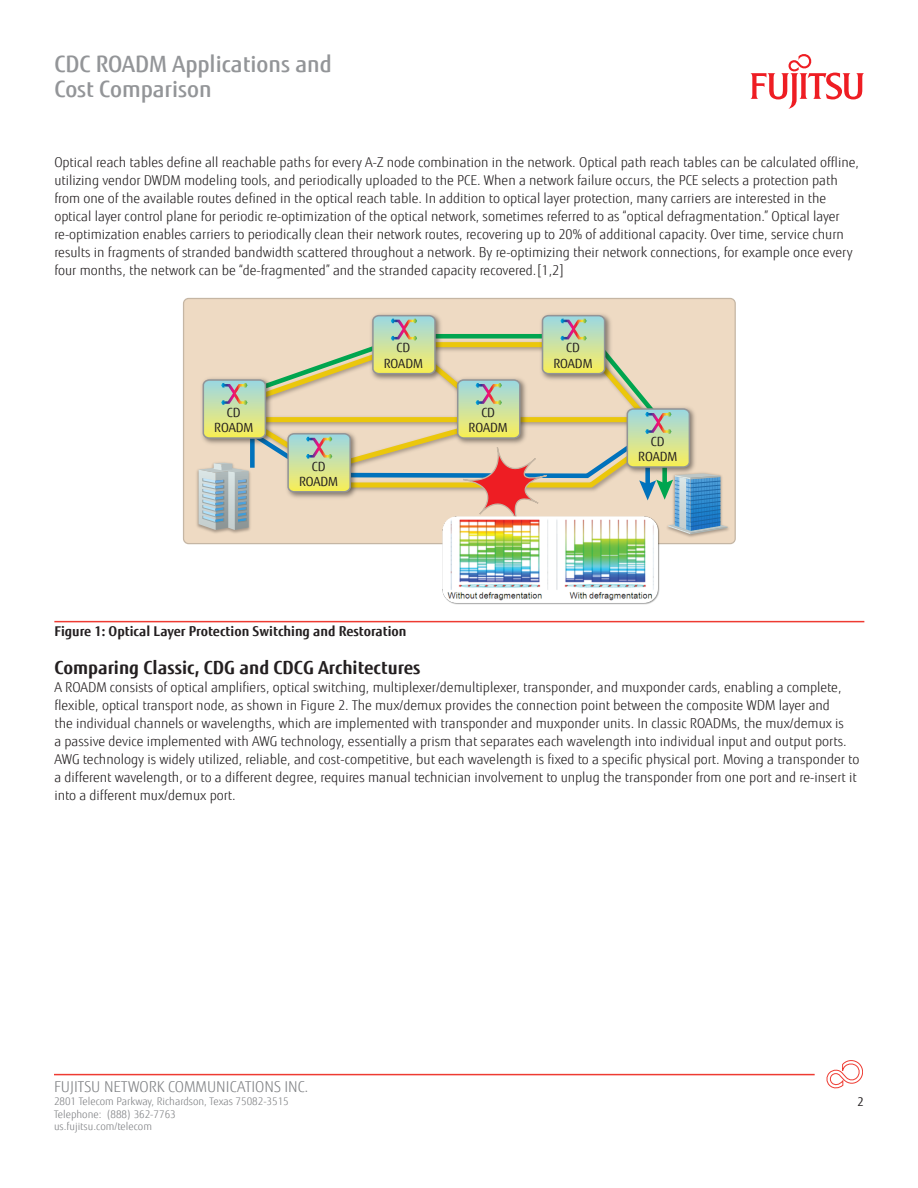
<style>
.page{position:relative;width:918px;height:1188px;background:#fff}
.page>*{position:absolute;margin:0;border:0;box-sizing:border-box;transform-origin:0 0}
.page_header{font:500 22.5px/25.5px "Fujitsu Sans";color:#939598}
.Section_Title{font:700 18px "Fujitsu Sans";color:#231f20}
.t1{font:300 15px "Fujitsu Sans";color:#808285}
.Body_Text{font:300 13.5px/18px "Fujitsu Sans";color:#231f20}
.t2{font:700 13.5px "Fujitsu Sans";color:#231f20}
.t3{font:12.6px/15.1px "Fujitsu Sans";color:#231f20;text-align:center}
.t4{font:12px "Fujitsu Sans";color:#231f20}
.t5{font:300 10.5px/12.6px "Fujitsu Sans";color:#808285}
</style>
<div class="page">
<svg style="left:751px;top:54px;width:113px;height:55px"></svg>
<hr style="left:54px;top:1074px;width:761px;height:1px;background:#ee3b32">
<svg style="left:827px;top:1060px;width:36px;height:28px"></svg>
<hr style="left:54px;top:621px;width:810px;height:1px;background:#ee3b32">
<div style="left:184px;top:298px;width:551px;height:246px;background:#eedac3;border-radius:5px"></div>
<div style="left:183px;top:298px;width:553px;height:246px;border:1px solid #c5b6a4;border-radius:5px"></div>
<img style="left:196px;top:469px;width:3px;height:59px">
<svg style="left:199px;top:314px;width:529px;height:220px"></svg>
<img style="left:441px;top:516px;width:219px;height:89px">
<p class="page_header" style="left:54px;top:51px;width:279px">CDC ROADM Applications and<br>Cost Comparison</p>
<p class="Body_Text" style="left:54px;top:153px;width:806px">Optical reach tables define all reachable paths for every A-Z node combination in the network. Optical path reach tables can be calculated offline, utilizing vendor DWDM modeling tools, and periodically uploaded to the PCE. When a network failure occurs, the PCE selects a protection path from one of the available routes defined in the optical reach table. In addition to optical layer protection, many carriers are interested in the optical layer control plane for periodic re-optimization of the optical network, sometimes referred to as “optical defragmentation.” Optical layer re-optimization enables carriers to periodically clean their network routes, recovering up to 20% of additional capacity. Over time, service churn results in fragments of stranded bandwidth scattered throughout a network. By re-optimizing their network connections, for example once every four months, the network can be “de-fragmented” and the stranded capacity recovered.[1,2]</p>
<p class="t3" style="left:384px;top:341px;width:41px">CD<br>ROADM</p>
<p class="t3" style="left:214px;top:405px;width:41px">CD<br>ROADM</p>
<p class="t3" style="left:469px;top:405px;width:41px">CD<br>ROADM</p>
<p class="t3" style="left:299px;top:459px;width:41px">CD<br>ROADM</p>
<p class="t3" style="left:553px;top:341px;width:41px">CD<br>ROADM</p>
<p class="t3" style="left:638px;top:434px;width:41px">CD<br>ROADM</p>
<p class="t2" style="left:54px;top:623px;width:354px">Figure 1: Optical Layer Protection Switching and Restoration</p>
<p class="Section_Title" style="left:54px;top:656px;width:368px">Comparing Classic, CDG and CDCG Architectures</p>
<p class="Body_Text" style="left:54px;top:679px;width:807px">A ROADM consists of optical amplifiers, optical switching, multiplexer/demultiplexer, transponder, and muxponder cards, enabling a complete, flexible, optical transport node, as shown in Figure 2. The mux/demux provides the connection point between the composite WDM layer and<br>the individual channels or wavelengths, which are implemented with transponder and muxponder units. In classic ROADMs, the mux/demux is<br>a passive device implemented with AWG technology, essentially a prism that separates each wavelength into individual input and output ports.<br>AWG technology is widely utilized, reliable, and cost-competitive, but each wavelength is fixed to a specific physical port. Moving a transponder to a different wavelength, or to a different degree, requires manual technician involvement to unplug the transponder from one port and re-insert it into a different mux/demux port.</p>
<p class="t1" style="left:54px;top:1078px;width:256px">FUJITSU NETWORK COMMUNICATIONS INC.</p>
<p class="t5" style="left:54px;top:1095px;width:236px">2801 Telecom Parkway, Richardson, Texas 75082-3515<br>Telephone: (888) 362-7763<br>us.fujitsu.com/telecom</p>
<p class="t4" style="left:858px;top:1095px;width:8px">2</p>
</div>
